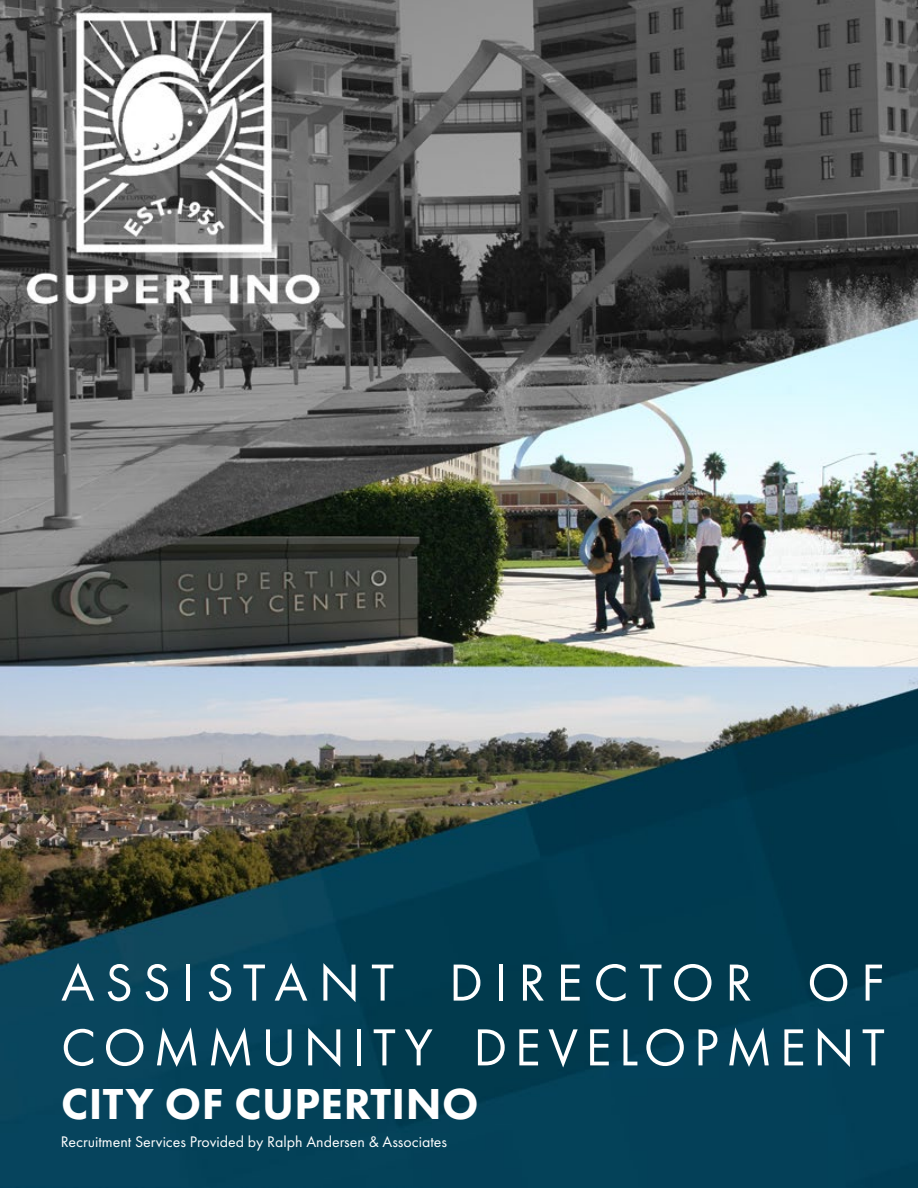
<style>
.page{position:relative;width:918px;height:1188px;background:#fff}
.page>*{position:absolute;margin:0;border:0;box-sizing:border-box;transform-origin:0 0}
.t1{font:54px/64.8px "Futura PT";letter-spacing:.145em;color:#fff}
.t2{font:800 45px "Futura PT";letter-spacing:.01em;color:#fff}
.t3{font:15.9px "Futura PT";color:#fff}
</style>
<div class="page">
<img style="left:0;top:0;width:918px;height:1188px">
<h1 class="t1" style="left:61px;top:950px;width:825px">ASSISTANT DIRECTOR OF<br>COMMUNITY DEVELOPMENT</h1>
<h2 class="t2" style="left:61px;top:1076px;width:419px">CITY OF CUPERTINO</h2>
<p class="t3" style="left:61px;top:1133px;width:388px">Recruitment Services Provided by Ralph Andersen &amp; Associates</p>
</div>
